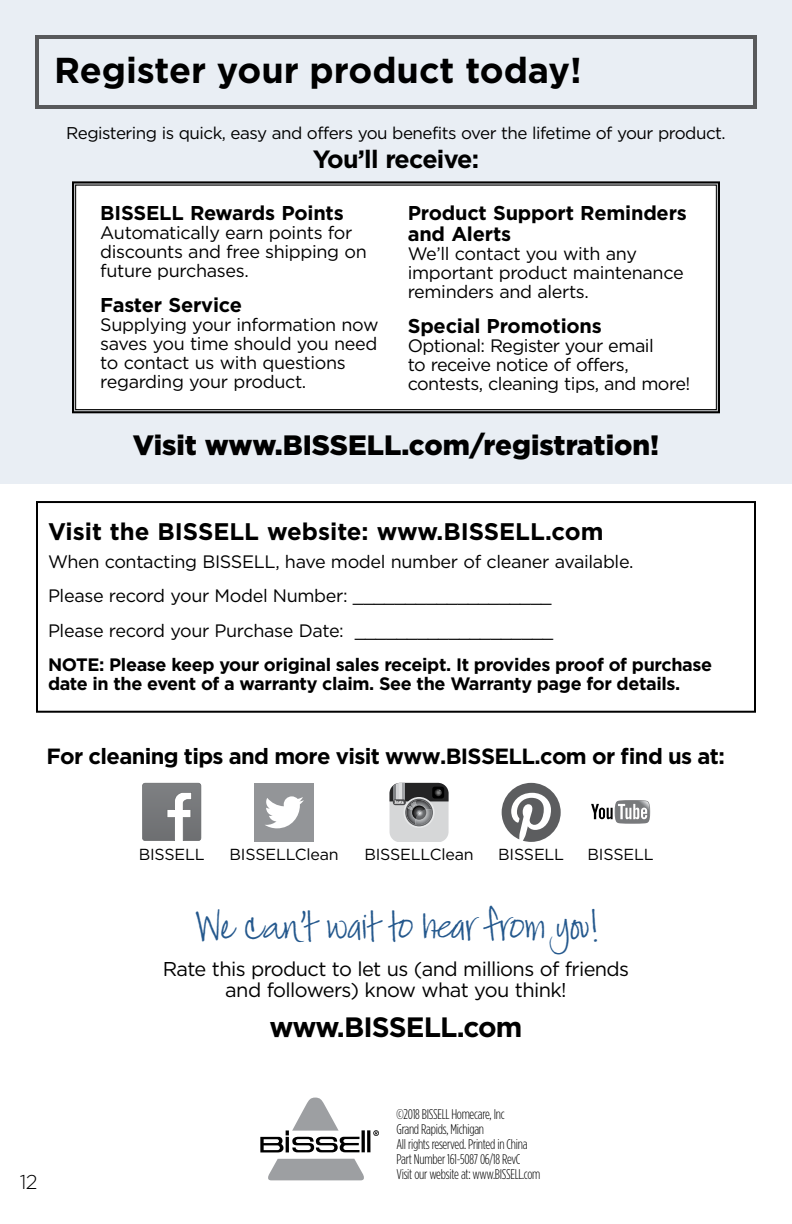
<style>
.page{position:relative;width:792px;height:1224px;background:#fff}
.page>*{position:absolute;margin:0;border:0;box-sizing:border-box;transform-origin:0 0}
.t1{font:40px "Jackie Sue BF";color:#24588d}
.t2{font:700 36px "Gotham";color:#000}
.t3{font:900 28px "Gotham";color:#000}
.t4{font:700 28px "Gotham";letter-spacing:-.03em;color:#000}
.t5{font:700 25px "Gotham";letter-spacing:-.03em;color:#000}
.t6{font:700 24px "Gotham";color:#000}
.t7{font:700 22px "Gotham";letter-spacing:-.03em;color:#000}
.t8{font:700 20px/21px "Gotham";letter-spacing:-.01em;color:#000}
.t9{font:20px/21px "Gotham";letter-spacing:-.03em;color:#000;text-align:center}
.t10{font:300 20px "Gotham";color:#000}
.t11{font:18px/19px "Gotham";letter-spacing:-.02em;color:#000}
.t12{font:700 18px/19px "Gotham";letter-spacing:-.02em;color:#000}
.t13{font:17px "Gotham";letter-spacing:-.03em;color:#000}
.t14{font:16px "Gotham";letter-spacing:-.01em;color:#000}
.t15{font:300 14px/15px "Gotham Condensed";letter-spacing:-.02em;color:#000}
</style>
<div class="page">
<div style="left:36px;top:501px;width:720px;height:212px;border:2px solid #000"></div>
<div style="left:0;top:0;width:792px;height:484px;background:#e9eef4"></div>
<svg style="left:373px;top:1130px;width:6px;height:6px"></svg>
<hr style="left:362px;top:1130px;width:3px;height:22px;background:#000">
<hr style="left:367px;top:1130px;width:3px;height:22px;background:#000">
<svg style="left:268px;top:1159px;width:96px;height:21px;background:#a5a6a9"></svg>
<svg style="left:260px;top:1098px;width:100px;height:54px"></svg>
<div style="left:72px;top:181px;width:648px;height:233px;background:#fff"></div>
<div style="left:75px;top:185px;width:642px;height:225px;border:1px solid #000"></div>
<div style="left:35px;top:35px;width:722px;height:74px;border:4px solid #58595b"></div>
<svg style="left:142px;top:783px;width:59px;height:58px;background:#8b8c8e"></svg>
<div style="left:390px;top:783px;width:59px;height:58px;background:#d6d7d8;border-radius:11px"></div>
<svg style="left:404px;top:797px;width:31px;height:31px"></svg>
<svg style="left:390px;top:783px;width:59px;height:43px"></svg>
<svg style="left:502px;top:783px;width:59px;height:58px"></svg>
<svg style="left:591px;top:800px;width:59px;height:24px"></svg>
<div style="left:255px;top:783px;width:59px;height:58px;background:#939598"></div>
<svg style="left:265px;top:796px;width:39px;height:32px"></svg>
<h2 class="t2" style="left:54px;top:46px;width:529px">Register your product today!</h2>
<p class="t13" style="left:66px;top:123px;width:661px">Registering is quick, easy and offers you benefits over the lifetime of your product.</p>
<h3 class="t5" style="left:313px;top:143px;width:168px">You’ll receive:</h3>
<p class="t8" style="left:100px;top:203px;width:245px">BISSELL Rewards Points</p>
<p class="t11" style="left:100px;top:223px;width:268px">Automatically earn points for discounts and free shipping on future purchases.</p>
<p class="t8" style="left:100px;top:294px;width:143px">Faster Service</p>
<p class="t11" style="left:100px;top:314px;width:280px">Supplying your information now saves you time should you need to contact us with questions regarding your product.</p>
<p class="t8" style="left:408px;top:203px;width:281px">Product Support Reminders and Alerts</p>
<p class="t11" style="left:408px;top:244px;width:277px">We’ll contact you with any important product maintenance reminders and alerts.</p>
<p class="t8" style="left:408px;top:315px;width:196px">Special Promotions</p>
<p class="t11" style="left:408px;top:335px;width:284px">Optional: Register your email<br>to receive notice of offers, contests, cleaning tips, and more!</p>
<h3 class="t3" style="left:133px;top:425px;width:528px">Visit www.BISSELL.com/registration!</h3>
<h3 class="t6" style="left:48px;top:515px;width:557px">Visit the BISSELL website: www.BISSELL.com</h3>
<p class="t11" style="left:48px;top:543px;width:587px;line-height:35px">When contacting BISSELL, have model number of cleaner available.<br>Please record your Model Number: ___________________<br>Please record your Purchase Date: ___________________</p>
<p class="t12" style="left:48px;top:655px;width:666px">NOTE: Please keep your original sales receipt. It provides proof of purchase date in the event of a warranty claim. See the Warranty page for details.</p>
<p class="t7" style="left:46px;top:742px;width:680px">For cleaning tips and more visit www.BISSELL.com or find us at:</p>
<p class="t10" style="left:20px;top:1169px;width:19px">12</p>
<p class="t14" style="left:139px;top:844px;width:68px">BISSELL</p>
<p class="t14" style="left:230px;top:844px;width:111px">BISSELLClean</p>
<p class="t14" style="left:364px;top:844px;width:111px">BISSELLClean</p>
<p class="t14" style="left:498px;top:844px;width:68px">BISSELL</p>
<p class="t14" style="left:588px;top:844px;width:68px">BISSELL</p>
<h1 class="t1" style="left:194px;top:902px;width:405px">We can’t wait to hear from you!</h1>
<p class="t9" style="left:163px;top:958px;width:468px">Rate this product to let us (and millions of friends and followers) know what you think!</p>
<h3 class="t4" style="left:270px;top:1009px;width:254px">www.BISSELL.com</h3>
<p class="t15" style="left:397px;top:1107px;width:145px">©2018 BISSELL Homecare, Inc<br>Grand Rapids, Michigan<br>All rights reserved. Printed in China<br>Part Number 161-5087 06/18 RevC<br>Visit our website at: www.BISSELL.com</p>
</div>
